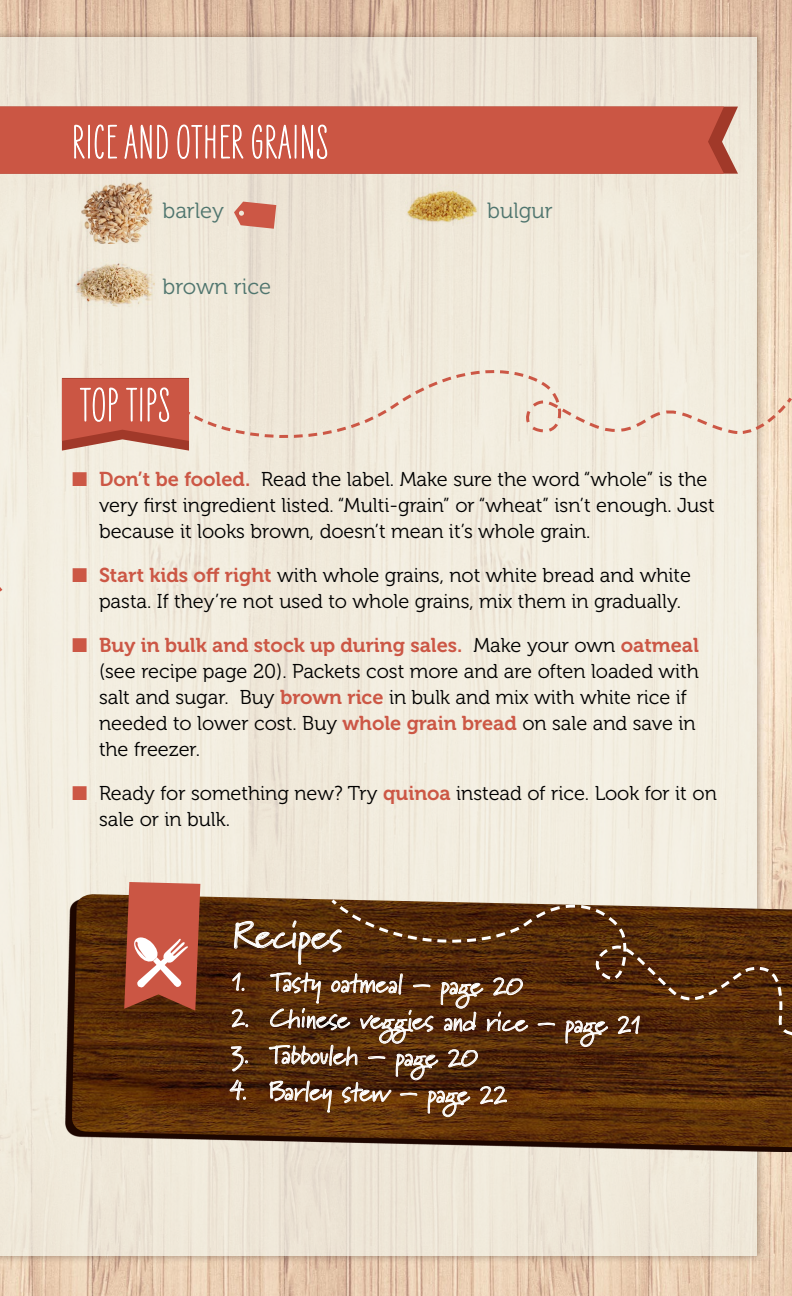
<style>
.page{position:relative;width:792px;height:1296px;background:#fff}
.page>*{position:absolute;margin:0;border:0;box-sizing:border-box;transform-origin:0 0}
.t1{font:37.2px "Marydale";color:#fff}
.t2{font:25.8px "Marydale";color:#fff}
.t3{font:22px "Museo 300";color:#4f756e}
.t4{font:20px/26px "Museo 300";color:#000}
.t5{font:20px "Museo 700";color:#cc5745}
.s1{color:#cc5745}
.s2{font-family:"Museo 700";color:#cc5745}
.s3{font-family:"Museo 300";color:#000}
</style>
<div class="page">
<img style="left:0;top:0;width:792px;height:1296px">
<div style="left:0;top:37px;width:757px;height:1219px;background:#f1ebdc"></div>
<div style="left:0;top:107px;width:724px;height:67px;background:#cb5644"></div>
<svg style="left:73px;top:124px;width:45px;height:57px;background:#d57c6d"></svg>
<svg style="left:124px;top:120px;width:44px;height:40px;background:#d77f72"></svg>
<svg style="left:177px;top:107px;width:67px;height:64px;background:#d16c5d"></svg>
<svg style="left:252px;top:120px;width:76px;height:51px;background:#d47567"></svg>
<svg style="left:234px;top:202px;width:42px;height:27px"></svg>
<svg style="left:62px;top:363px;width:730px;height:88px"></svg>
<svg style="left:66px;top:904px;width:726px;height:248px"></svg>
<img style="left:72px;top:894px;width:720px;height:253px">
<svg style="left:124px;top:882px;width:76px;height:129px;background:#c26452"></svg>
<svg style="left:778px;top:1034px;width:14px;height:4px"></svg>
<svg style="left:229px;top:895px;width:516px;height:251px;background:#633b1b"></svg>
<svg style="left:328px;top:896px;width:464px;height:138px;background:#674123"></svg>
<img style="left:75px;top:253px;width:79px;height:60px">
<img style="left:81px;top:178px;width:72px;height:65px">
<img style="left:407px;top:178px;width:75px;height:60px">
<p class="t3" style="left:163px;top:199px;width:63px">barley</p>
<p class="t3" style="left:163px;top:275px;width:110px">brown rice</p>
<p class="t3" style="left:487px;top:199px;width:67px">bulgur</p>
<p class="t4" style="left:99px;top:467px;width:617px;text-indent:-27px"><span class="s1">■</span> <span class="s2">Don’t be fooled.</span> Read the label. Make sure the word “whole” is the very first ingredient listed. “Multi-grain” or “wheat” isn’t enough. Just because it looks brown, doesn’t mean it’s whole grain.</p>
<p class="t4" style="left:99px;top:563px;width:594px;text-indent:-27px"><span class="s1">■</span> <span class="s2">Start kids off right</span> with whole grains, not white bread and white pasta. If they’re not used to whole grains, mix them in gradually.</p>
<p class="t5" style="left:72px;top:634px;width:628px">■ Buy in bulk and stock up during sales. <span class="s3">Make your own</span> oatmeal</p>
<p class="t4" style="left:99px;top:659px;width:601px">(see recipe page 20). Packets cost more and are often loaded with salt and sugar. Buy <span class="s2">brown rice</span> in bulk and mix with white rice if needed to lower cost. Buy <span class="s2">whole grain bread</span> on sale and save in the freezer.</p>
<p class="t4" style="left:99px;top:781px;width:619px;text-indent:-27px"><span class="s1">■</span> Ready for something new? Try <span class="s2">quinoa</span> instead of rice. Look for it on sale or in bulk.</p>
<h1 class="t1" style="left:233px;top:912px;width:111px;rotate:1deg">Recipes</h1>
<p class="t2" style="left:232px;top:966px;width:292px;rotate:1deg">1. Tasty oatmeal – page 20</p>
<p class="t2" style="left:232px;top:1002px;width:412px;rotate:1deg">2. Chinese veggies and rice – page 21</p>
<p class="t2" style="left:231px;top:1038px;width:249px;rotate:1deg">3. Tabbouleh – page 20</p>
<p class="t2" style="left:230px;top:1074px;width:279px;rotate:1deg">4. Barley stew – page 22</p>
</div>
